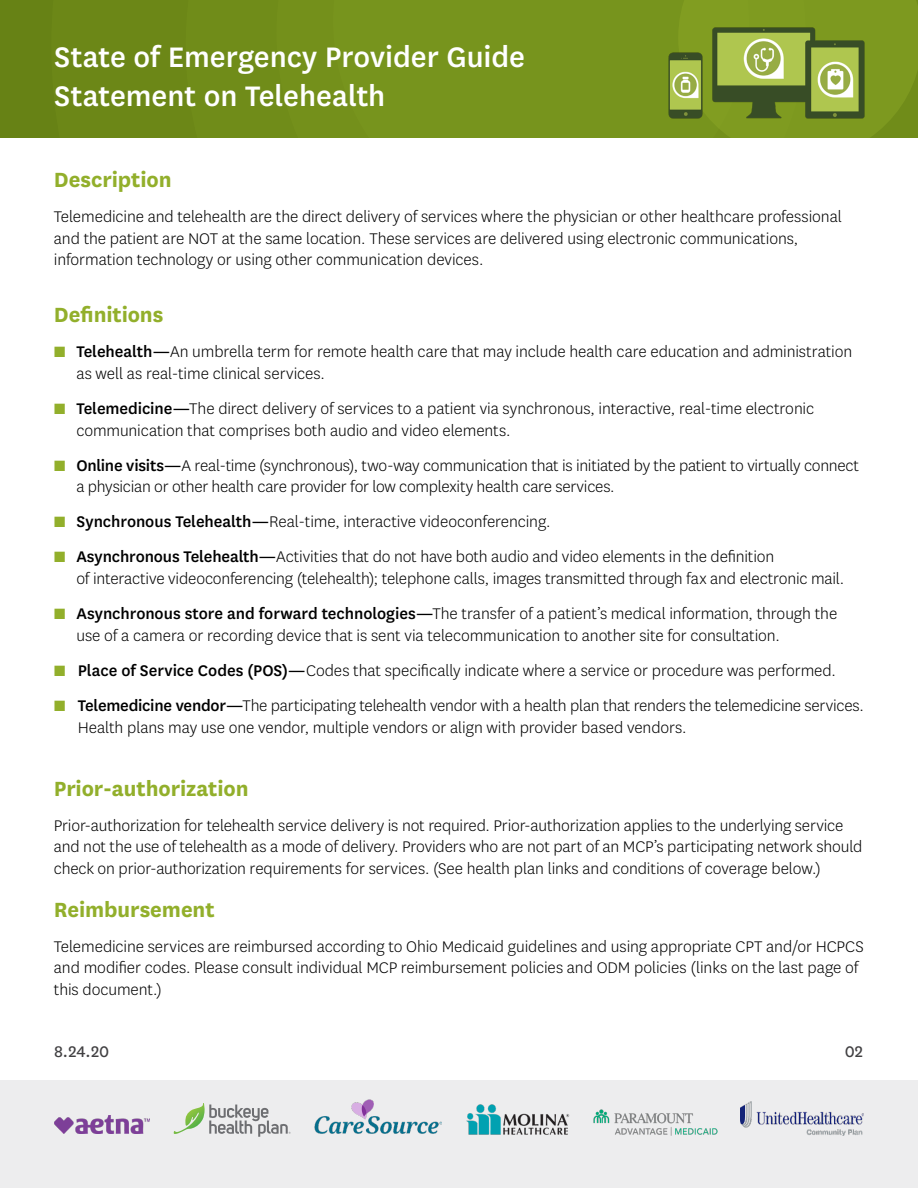
<style>
.page{position:relative;width:918px;height:1188px;background:#fff}
.page>*{position:absolute;margin:0;border:0;box-sizing:border-box;transform-origin:0 0}
.t1{font:500 33px/39px "Centene Sans";color:#fff}
.t2{font:700 24px "Centene Sans";letter-spacing:-.005em;color:#92af2b}
.t3{font:300 18px/21.6px "Centene Sans";letter-spacing:-.005em;color:#000}
.t4{font:18px "Centene Sans";color:#414042}
.s1{font-family:"Proxima Nova";font-weight:400;color:#92af2b}
.s2{font-weight:500}
</style>
<div class="page">
<div style="left:0;top:1080px;width:918px;height:108px;background:#ededee"></div>
<img style="left:315px;top:1099px;width:126px;height:35px">
<img style="left:466px;top:1104px;width:104px;height:31px">
<img style="left:594px;top:1110px;width:123px;height:25px">
<img style="left:741px;top:1102px;width:123px;height:33px">
<img style="left:54px;top:1116px;width:95px;height:18px">
<svg style="left:174px;top:1103px;width:117px;height:34px"></svg>
<div style="left:0;top:0;width:918px;height:138px;background:#678215"></div>
<div style="left:276px;top:0;width:642px;height:138px;background:#77941d"></div>
<img style="left:652px;top:20px;width:229px;height:109px">
<h1 class="t1" style="left:54px;top:36px;width:473px">State of Emergency Provider Guide<br>Statement on Telehealth</h1>
<h2 class="t2" style="left:54px;top:163px;width:119px">Description</h2>
<p class="t3" style="left:54px;top:205px;width:790px">Telemedicine and telehealth are the direct delivery of services where the physician or other healthcare professional and the patient are NOT at the same location. These services are delivered using electronic communications, information technology or using other communication devices.</p>
<h2 class="t2" style="left:54px;top:298px;width:111px">Definitions</h2>
<p class="t3" style="left:76px;top:340px;width:777px;text-indent:-22px"><span class="s1">■</span> <span class="s2">Telehealth—</span>An umbrella term for remote health care that may include health care education and administration as well as real-time clinical services.</p>
<p class="t3" style="left:76px;top:397px;width:739px;text-indent:-22px"><span class="s1">■</span> <span class="s2">Telemedicine—</span>The direct delivery of services to a patient via synchronous, interactive, real-time electronic communication that comprises both audio and video elements.</p>
<p class="t3" style="left:76px;top:454px;width:784px;text-indent:-22px"><span class="s1">■</span> <span class="s2">Online visits—</span>A real-time (synchronous), two-way communication that is initiated by the patient to virtually connect a physician or other health care provider for low complexity health care services.</p>
<p class="t3" style="left:54px;top:511px;width:498px"><span class="s1">■</span> <span class="s2">Synchronous Telehealth—</span>Real-time, interactive videoconferencing.</p>
<p class="t3" style="left:76px;top:546px;width:769px;text-indent:-23px"><span class="s1">■</span> <span class="s2">Asynchronous Telehealth—</span>Activities that do not have both audio and video elements in the definition<br>of interactive videoconferencing (telehealth); telephone calls, images transmitted through fax and electronic mail.</p>
<p class="t3" style="left:76px;top:602px;width:762px;text-indent:-22px"><span class="s1">■</span> <span class="s2">Asynchronous store and forward technologies—</span>The transfer of a patient’s medical information, through the use of a camera or recording device that is sent via telecommunication to another site for consultation.</p>
<p class="t3" style="left:54px;top:659px;width:784px"><span class="s1">■</span> <span class="s2">Place of Service Codes (POS)—</span>Codes that specifically indicate where a service or procedure was performed.</p>
<p class="t3" style="left:78px;top:694px;width:788px;text-indent:-24px"><span class="s1">■</span> <span class="s2">Telemedicine vendor—</span>The participating telehealth vendor with a health plan that renders the telemedicine services.<br>Health plans may use one vendor, multiple vendors or align with provider based vendors.</p>
<h2 class="t2" style="left:54px;top:771px;width:196px">Prior-authorization</h2>
<p class="t3" style="left:54px;top:814px;width:810px">Prior-authorization for telehealth service delivery is not required. Prior-authorization applies to the underlying service and not the use of telehealth as a mode of delivery. Providers who are not part of an MCP’s participating network should check on prior-authorization requirements for services. (See health plan links and conditions of coverage below.)</p>
<h2 class="t2" style="left:54px;top:892px;width:162px">Reimbursement</h2>
<p class="t3" style="left:54px;top:935px;width:812px">Telemedicine services are reimbursed according to Ohio Medicaid guidelines and using appropriate CPT and/or HCPCS and modifier codes. Please consult individual MCP reimbursement policies and ODM policies (links on the last page of this document.)</p>
<p class="t4" style="left:54px;top:1039px;width:57px">8.24.20</p>
<p class="t4" style="left:845px;top:1039px;width:20px">02</p>
</div>
